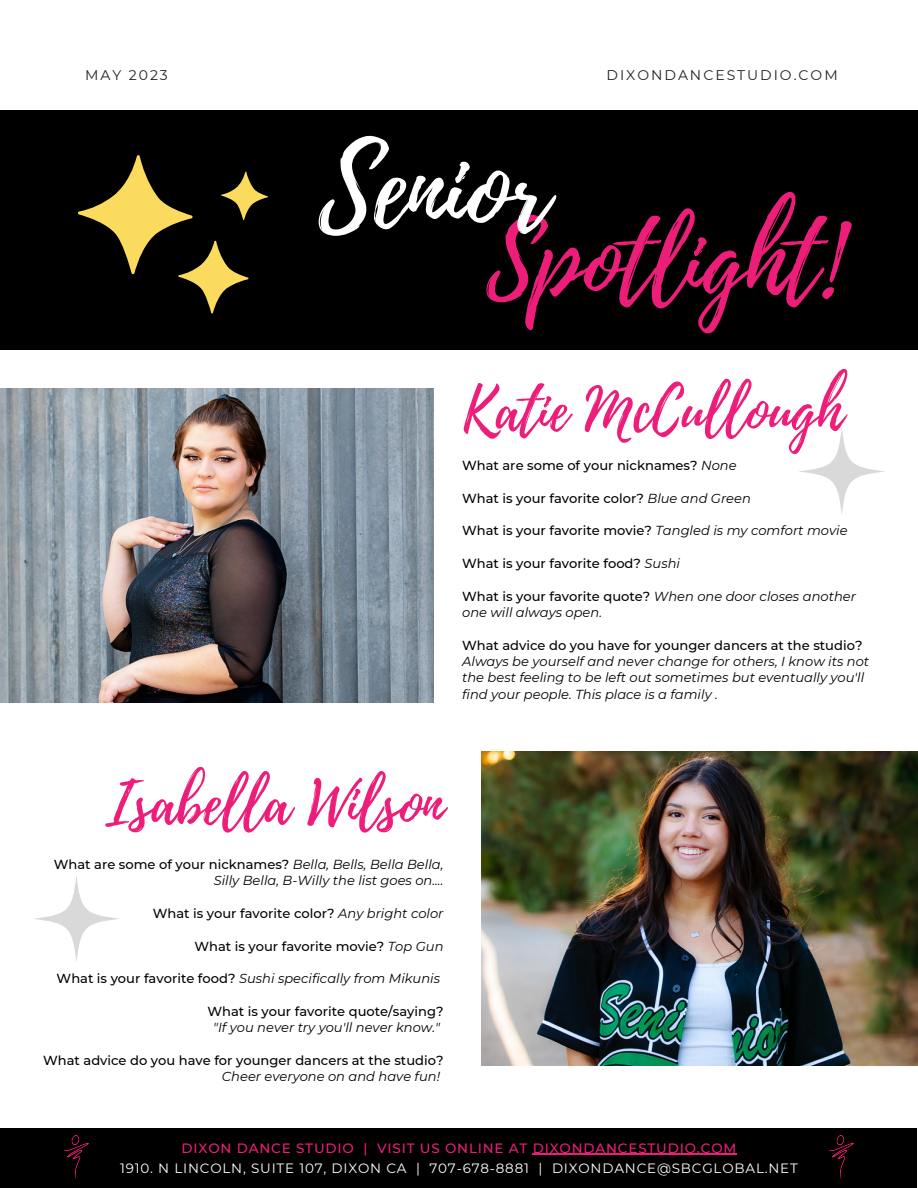
<style>
.page{position:relative;width:918px;height:1188px;background:#fff}
.page>*{position:absolute;margin:0;border:0;box-sizing:border-box;transform-origin:0 0}
.t1{font:111px "Playlist Script";color:#fff}
.t2{font:97.2px "Playlist Script";color:#ed1e79}
.t3{font:59.85px "Playlist Script";color:#ed1e79}
.t4{font:58.5px "Playlist Script";color:#ed1e79}
.t5{font:13.95px "Montserrat";letter-spacing:.14em;color:#222}
.t6{font:13.5px "Montserrat";letter-spacing:.06em;color:#fff}
.t7{font:500 13.5px "Montserrat";letter-spacing:.06em;color:#ed1e79}
.t8{font:italic 13.05px/16.4px "Montserrat";color:#000}
.t9{font:500 13.05px "Montserrat";color:#000}
.s1{font-weight:400;font-style:italic}
.s2{font-weight:500;font-style:normal}
</style>
<div class="page">
<div style="left:0;top:1128px;width:917px;height:60px;background:#000"></div>
<hr style="left:533px;top:1154px;width:204px;height:1px;background:#ed1e79">
<img style="left:64px;top:1135px;width:25px;height:46px">
<img style="left:829px;top:1135px;width:25px;height:46px">
<div style="left:0;top:110px;width:918px;height:239px;background:#000"></div>
<svg style="left:78px;top:155px;width:190px;height:159px"></svg>
<img style="left:0;top:388px;width:433px;height:314px">
<img style="left:482px;top:751px;width:436px;height:314px">
<svg style="left:799px;top:429px;width:86px;height:85px"></svg>
<svg style="left:34px;top:876px;width:85px;height:86px"></svg>
<p class="t5" style="left:85px;top:66px;width:84px">MAY 2023</p>
<p class="t5" style="left:607px;top:66px;width:233px">DIXONDANCESTUDIO.COM</p>
<h1 class="t1" style="left:319px;top:110px;width:231px">Senior</h1>
<h2 class="t2" style="left:486px;top:192px;width:355px">Spotlight!</h2>
<h3 class="t4" style="left:462px;top:369px;width:383px">Katie McCullough</h3>
<p class="t9" style="left:462px;top:458px;width:276px">What are some of your nicknames? <span class="s1">None</span></p>
<p class="t9" style="left:462px;top:490px;width:290px">What is your favorite color? <span class="s1">Blue and Green</span></p>
<p class="t9" style="left:462px;top:523px;width:387px">What is your favorite movie? <span class="s1">Tangled is my comfort movie</span></p>
<p class="t9" style="left:462px;top:555px;width:219px">What is your favorite food? <span class="s1">Sushi</span></p>
<p class="t8" style="left:462px;top:588px;width:395px"><span class="s2">What is your favorite quote?</span> When one door closes another one will always open.</p>
<p class="t9" style="left:462px;top:637px;width:402px">What advice do you have for younger dancers at the studio?</p>
<p class="t8" style="left:462px;top:653px;width:409px">Always be yourself and never change for others, I know its not the best feeling to be left out sometimes but eventually you'll find your people. This place is a family .</p>
<h3 class="t3" style="left:105px;top:761px;width:340px">Isabella Wilson</h3>
<p class="t8" style="left:54px;top:856px;width:391px;text-align:right"><span class="s2">What are some of your nicknames?</span> Bella, Bells, Bella Bella,<br>Silly Bella, B-Willy the list goes on....</p>
<p class="t9" style="left:153px;top:905px;width:292px">What is your favorite color? <span class="s1">Any bright color</span></p>
<p class="t9" style="left:194px;top:938px;width:251px">What is your favorite movie? <span class="s1">Top Gun</span></p>
<p class="t8" style="left:57px;top:970px;width:385px"><span class="s2">What is your favorite food?</span> Sushi specifically from Mikunis</p>
<p class="t9" style="left:207px;top:1003px;width:238px">What is your favorite quote/saying?</p>
<p class="t8" style="left:213px;top:1019px;width:228px">"If you never try you'll never know."</p>
<p class="t9" style="left:43px;top:1052px;width:402px">What advice do you have for younger dancers at the studio?</p>
<p class="t8" style="left:222px;top:1068px;width:220px">Cheer everyone on and have fun!</p>
<p class="t7" style="left:182px;top:1140px;width:556px">DIXON DANCE STUDIO | VISIT US ONLINE AT DIXONDANCESTUDIO.COM</p>
<p class="t6" style="left:120px;top:1160px;width:679px">1910. N LINCOLN, SUITE 107, DIXON CA | 707-678-8881 | DIXONDANCE@SBCGLOBAL.NET</p>
</div>
